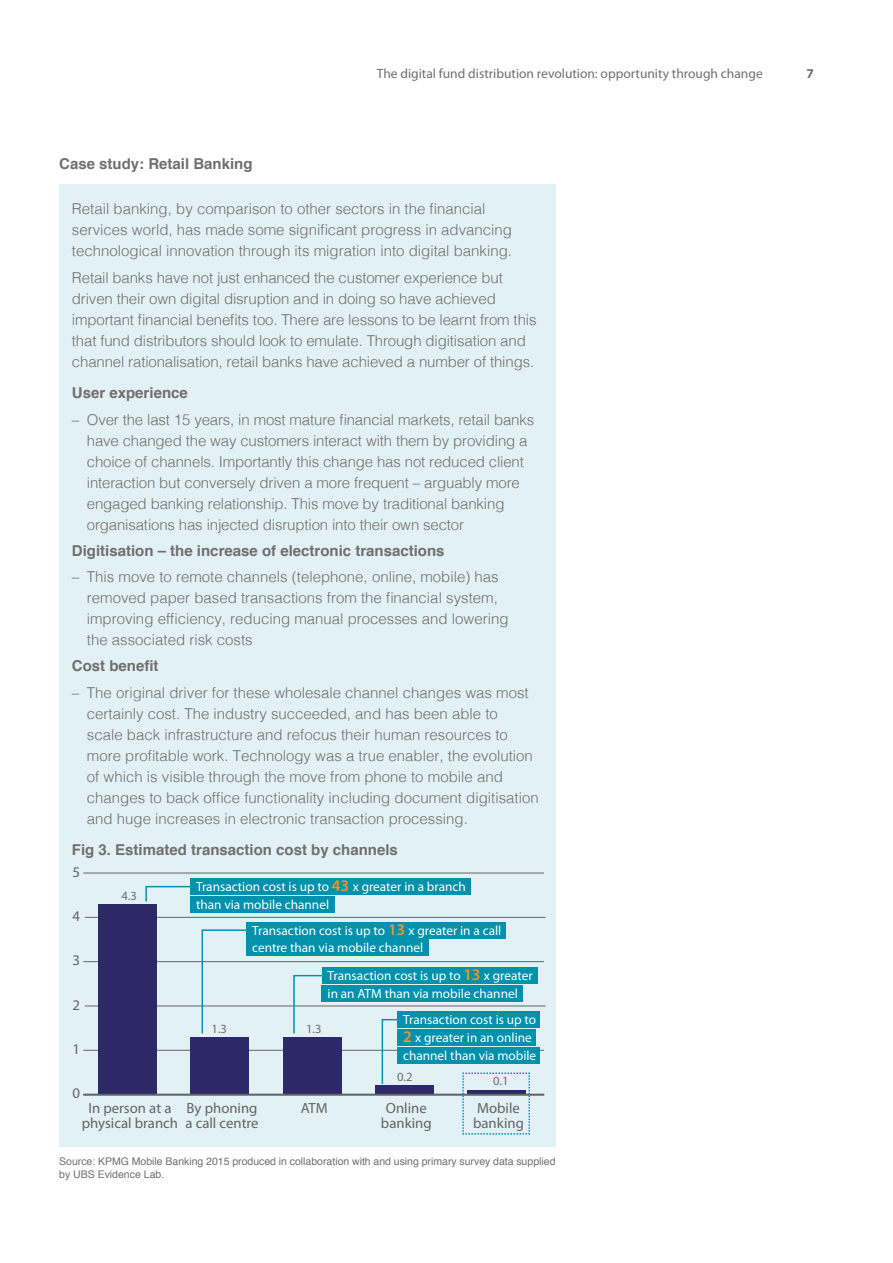
<style>
.page{position:relative;width:893px;height:1263px;background:#fff}
.page>*{position:absolute;margin:0;border:0;box-sizing:border-box;transform-origin:0 0}
.t1{font:300 15px/21px "Helvetica";color:#706f6f}
.t2{font:700 15px "Helvetica";color:#706f6f}
.t3{font:14.85px/14.7px "Myriad Pro";color:#636466;text-align:center}
.t4{font:13.5px "Myriad Pro";color:#706f6f}
.t5{font:700 13.5px "Myriad Pro";color:#706f6f}
.t6{font:13.35px/17.7px "Myriad Pro";color:#fff}
.t7{font:12.6px "Myriad Pro";color:#6d6e71}
.t8{font:10.5px/13.5px "Helvetica";color:#706f6f}
.s1{font-weight:600;font-size:16.2px;color:#f7941e}
</style>
<div class="page">
<div style="left:59px;top:185px;width:497px;height:962px;background:#e2f1f5"></div>
<hr style="left:83px;top:1050px;width:461px;height:1px;background:#636466">
<hr style="left:85px;top:1005px;width:460px;height:1px;background:#636466">
<hr style="left:83px;top:961px;width:461px;height:1px;background:#636466">
<hr style="left:85px;top:917px;width:460px;height:1px;background:#636466">
<hr style="left:83px;top:873px;width:461px;height:1px;background:#636466">
<div style="left:98px;top:904px;width:59px;height:190px;background:#2d2867"></div>
<div style="left:190px;top:1037px;width:59px;height:57px;background:#2d2867"></div>
<div style="left:283px;top:1037px;width:59px;height:57px;background:#2d2867"></div>
<div style="left:375px;top:1085px;width:59px;height:9px;background:#2d2867"></div>
<hr style="left:83px;top:1094px;width:461px;height:1px;background:#636466">
<svg style="left:145px;top:885px;width:45px;height:17px"></svg>
<svg style="left:201px;top:929px;width:53px;height:105px"></svg>
<svg style="left:293px;top:974px;width:52px;height:60px"></svg>
<div style="left:190px;top:878px;width:281px;height:17px;background:#0091ac"></div>
<div style="left:190px;top:896px;width:145px;height:17px;background:#0091ac"></div>
<div style="left:246px;top:922px;width:260px;height:16px;background:#0091ac"></div>
<div style="left:246px;top:939px;width:183px;height:17px;background:#0091ac"></div>
<div style="left:322px;top:967px;width:216px;height:17px;background:#0091ac"></div>
<div style="left:322px;top:985px;width:201px;height:17px;background:#0091ac"></div>
<svg style="left:381px;top:1018px;width:53px;height:66px"></svg>
<div style="left:397px;top:1011px;width:143px;height:17px;background:#0091ac"></div>
<div style="left:397px;top:1029px;width:139px;height:17px;background:#0091ac"></div>
<div style="left:397px;top:1047px;width:143px;height:16px;background:#0091ac"></div>
<svg style="left:462px;top:1072px;width:69px;height:63px"></svg>
<p class="t2" style="left:59px;top:152px;width:195px">Case study: Retail Banking</p>
<p class="t4" style="left:377px;top:65px;width:387px">The digital fund distribution revolution: opportunity through change</p>
<p class="t5" style="left:807px;top:65px;width:9px">7</p>
<p class="t1" style="left:72px;top:198px;width:442px">Retail banking, by comparison to other sectors in the financial services world, has made some significant progress in advancing technological innovation through its migration into digital banking.</p>
<p class="t1" style="left:72px;top:266px;width:466px">Retail banks have not just enhanced the customer experience but driven their own digital disruption and in doing so have achieved important financial benefits too. There are lessons to be learnt from this that fund distributors should look to emulate. Through digitisation and channel rationalisation, retail banks have achieved a number of things.</p>
<p class="t2" style="left:72px;top:381px;width:117px">User experience</p>
<p class="t1" style="left:87px;top:408px;width:449px;text-indent:-15px">– Over the last 15 years, in most mature financial markets, retail banks have changed the way customers interact with them by providing a choice of channels. Importantly this change has not reduced client interaction but conversely driven a more frequent – arguably more engaged banking relationship. This move by traditional banking organisations has injected disruption into their own sector</p>
<p class="t2" style="left:72px;top:538px;width:374px">Digitisation – the increase of electronic transactions</p>
<p class="t1" style="left:87px;top:565px;width:423px;text-indent:-15px">– This move to remote channels (telephone, online, mobile) has removed paper based transactions from the financial system, improving efficiency, reducing manual processes and lowering the associated risk costs</p>
<p class="t2" style="left:72px;top:654px;width:88px">Cost benefit</p>
<p class="t1" style="left:87px;top:681px;width:453px;text-indent:-15px">– The original driver for these wholesale channel changes was most certainly cost. The industry succeeded, and has been able to<br>scale back infrastructure and refocus their human resources to more profitable work. Technology was a true enabler, the evolution of which is visible through the move from phone to mobile and changes to back office functionality including document digitisation and huge increases in electronic transaction processing.</p>
<p class="t2" style="left:72px;top:838px;width:327px">Fig 3. Estimated transaction cost by channels</p>
<p class="t3" style="left:72px;top:864px;width:9px">5</p>
<p class="t3" style="left:72px;top:908px;width:9px">4</p>
<p class="t3" style="left:72px;top:953px;width:9px">3</p>
<p class="t3" style="left:72px;top:997px;width:9px">2</p>
<p class="t3" style="left:72px;top:1041px;width:9px">1</p>
<p class="t3" style="left:72px;top:1086px;width:9px">0</p>
<p class="t7" style="left:121px;top:888px;width:17px">4.3</p>
<p class="t3" style="left:82px;top:1100px;width:98px">In person at a physical branch</p>
<p class="t6" style="left:196px;top:877px;width:271px">Transaction cost is up to <span class="s1">43</span> x greater in a branch than via mobile channel</p>
<p class="t6" style="left:252px;top:921px;width:251px">Transaction cost is up to <span class="s1">13</span> x greater in a call centre than via mobile channel</p>
<p class="t6" style="left:328px;top:966px;width:207px">Transaction cost is up to <span class="s1">13</span> x greater in an ATM than via mobile channel</p>
<p class="t6" style="left:403px;top:1010px;width:135px">Transaction cost is up to<br><span class="s1">2</span> x greater in an online channel than via mobile</p>
<p class="t7" style="left:212px;top:1021px;width:17px">1.3</p>
<p class="t7" style="left:306px;top:1021px;width:17px">1.3</p>
<p class="t3" style="left:187px;top:1100px;width:72px">By phoning</p>
<p class="t3" style="left:301px;top:1100px;width:29px">ATM</p>
<p class="t3" style="left:185px;top:1115px;width:75px">a call centre</p>
<p class="t7" style="left:397px;top:1069px;width:17px">0.2</p>
<p class="t3" style="left:381px;top:1100px;width:52px">Online banking</p>
<p class="t7" style="left:493px;top:1073px;width:17px">0.1</p>
<p class="t3" style="left:473px;top:1100px;width:52px;text-align:left">Mobile banking</p>
<p class="t8" style="left:59px;top:1155px;width:498px">Source: KPMG Mobile Banking 2015 produced in collaboration with and using primary survey data supplied by UBS Evidence Lab.</p>
</div>
